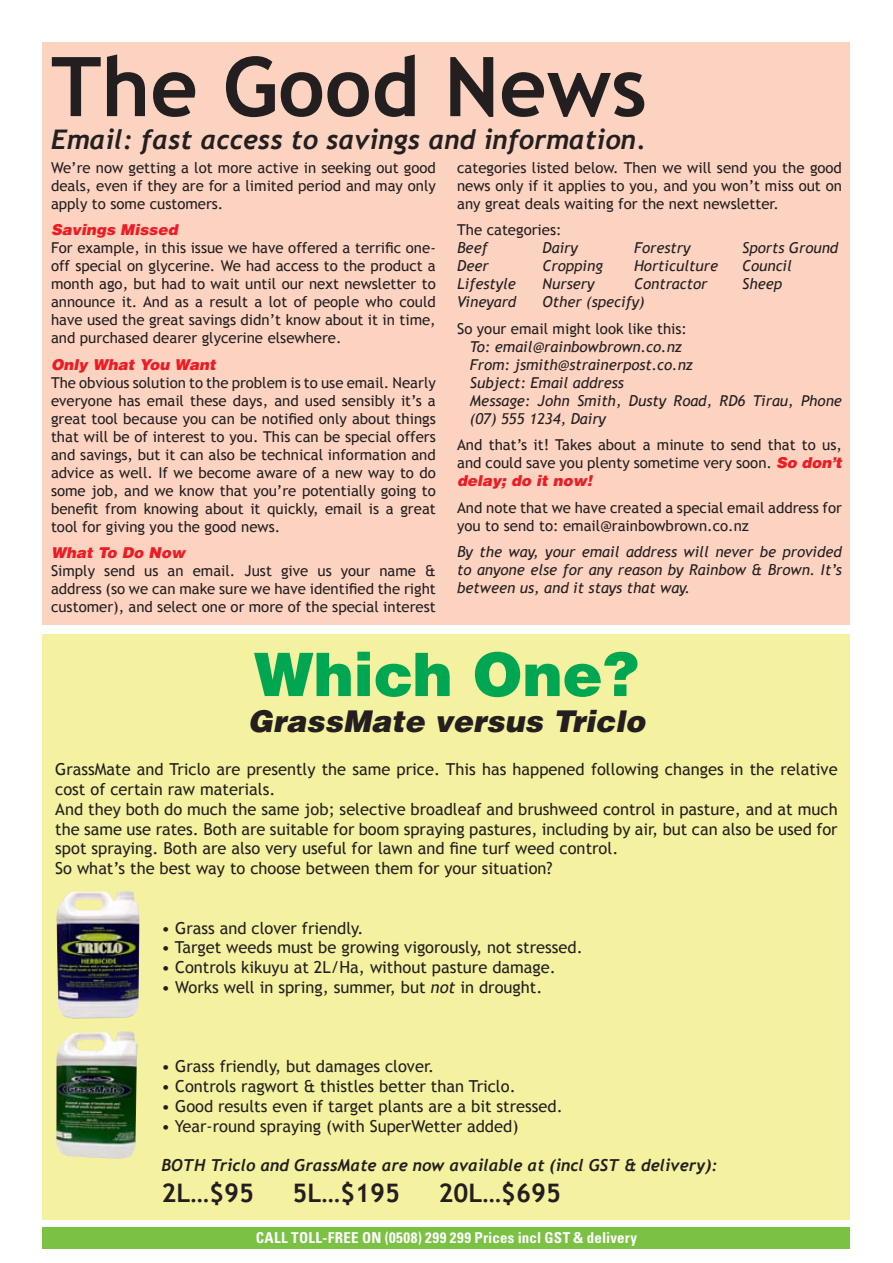
<style>
.page{position:relative;width:893px;height:1263px;background:#fff}
.page>*{position:absolute;margin:0;border:0;box-sizing:border-box;transform-origin:0 0}
.t1{font:700 82.5px "Trebuchet MS";color:#231f20}
.t2{font:900 60px "Helvetica";color:#00a651}
.t3{font:italic 900 30px "Helvetica";color:#231f20}
.t4{font:italic 700 27px "Trebuchet";color:#231f20}
.t5{font:700 25.5px "Trebuchet MS";color:#231f20}
.t6{font:16.5px/19.8px "Trebuchet MS";color:#231f20}
.t7{font:italic 700 16.5px "Trebuchet";color:#231f20}
.t8{font:15px/18px "Trebuchet MS";color:#231f20;text-align:justify}
.t9{font:italic 15px/18px "Trebuchet MS";color:#231f20}
.t10{font:italic 900 15px "Helvetica";color:#ed1c24}
.t11{font:700 condensed 15px "Univers";letter-spacing:.015em;color:#fff}
.s1{font-family:"Helvetica";font-weight:900;font-style:italic;color:#ed1c24}
.s2{font-style:italic}
</style>
<div class="page">
<div style="left:43px;top:43px;width:807px;height:582px;background:#fcd3c1"></div>
<div style="left:43px;top:1227px;width:807px;height:22px;background:#7bc143"></div>
<div style="left:43px;top:634px;width:807px;height:586px;background:#f4f1a0"></div>
<img style="left:56px;top:891px;width:83px;height:127px">
<img style="left:56px;top:1031px;width:82px;height:128px">
<h1 class="t1" style="left:51px;top:35px;width:597px">The Good News</h1>
<h3 class="t4" style="left:51px;top:123px;width:596px">Email: fast access to savings and information.</h3>
<p class="t8" style="left:51px;top:159px;width:386px">We’re now getting a lot more active in seeking out good deals, even if they are for a limited period and may only apply to some customers.</p>
<p class="t10" style="left:51px;top:220px;width:128px">Savings Missed</p>
<p class="t8" style="left:51px;top:239px;width:386px">For example, in this issue we have offered a terrific one&shy;off special on glycerine. We had access to the product a month ago, but had to wait until our next newsletter to announce it. And as a result a lot of people who could have used the great savings didn’t know about it in time, and purchased dearer glycerine elsewhere.</p>
<p class="t10" style="left:51px;top:354px;width:166px">Only What You Want</p>
<p class="t8" style="left:51px;top:374px;width:386px">The obvious solution to the problem is to use email. Nearly everyone has email these days, and used sensibly it’s a great tool because you can be notified only about things that will be of interest to you. This can be special offers and savings, but it can also be technical information and advice as well. If we become aware of a new way to do some job, and we know that you’re potentially going to benefit from knowing about it quickly, email is a great tool for giving you the good news.</p>
<p class="t10" style="left:51px;top:543px;width:136px">What To Do Now</p>
<p class="t8" style="left:51px;top:562px;width:386px">Simply send us an email. Just give us your name &amp; address (so we can make sure we have identified the right customer), and select one or more of the special interest</p>
<p class="t8" style="left:457px;top:159px;width:386px">categories listed below. Then we will send you the good news only if it applies to you, and you won’t miss out on any great deals waiting for the next newsletter.</p>
<p class="t8" style="left:457px;top:221px;width:106px">The categories:</p>
<p class="t9" style="left:457px;top:239px;width:32px">Beef</p>
<p class="t9" style="left:543px;top:239px;width:37px">Dairy</p>
<p class="t9" style="left:634px;top:239px;width:58px">Forestry</p>
<p class="t9" style="left:742px;top:239px;width:98px">Sports Ground</p>
<p class="t9" style="left:457px;top:257px;width:33px">Deer</p>
<p class="t9" style="left:543px;top:257px;width:62px">Cropping</p>
<p class="t9" style="left:634px;top:257px;width:86px">Horticulture</p>
<p class="t9" style="left:742px;top:257px;width:51px">Council</p>
<p class="t9" style="left:457px;top:275px;width:60px">Lifestyle</p>
<p class="t9" style="left:543px;top:275px;width:53px">Nursery</p>
<p class="t9" style="left:634px;top:275px;width:75px">Contractor</p>
<p class="t9" style="left:742px;top:275px;width:42px">Sheep</p>
<p class="t9" style="left:457px;top:293px;width:61px">Vineyard</p>
<p class="t9" style="left:543px;top:293px;width:104px">Other (specify)</p>
<p class="t8" style="left:457px;top:320px;width:231px">So your email might look like this:</p>
<p class="t9" style="left:470px;top:337px;width:374px">To: email@rainbowbrown.co.nz<br>From: jsmith@strainerpost.co.nz<br>Subject: Email address<br>Message: John Smith, Dusty Road, RD6 Tirau, Phone (07) 555 1234, Dairy</p>
<p class="t8" style="left:457px;top:436px;width:386px">And that’s it! Takes about a minute to send that to us, and could save you plenty sometime very soon. <span class="s1">So don’t</span></p>
<p class="t10" style="left:457px;top:471px;width:136px">delay; do it now!</p>
<p class="t8" style="left:457px;top:499px;width:386px">And note that we have created a special email address for you to send to: email@rainbowbrown.co.nz</p>
<p class="t9" style="left:457px;top:543px;width:386px;text-align:justify">By the way, your email address will never be provided to anyone else for any reason by Rainbow &amp; Brown. It’s between us, and it stays that way.</p>
<h2 class="t2" style="left:254px;top:635px;width:387px">Which One?</h2>
<h3 class="t3" style="left:248px;top:702px;width:399px">GrassMate versus Triclo</h3>
<p class="t6" style="left:55px;top:760px;width:784px">GrassMate and Triclo are presently the same price. This has happened following changes in the relative cost of certain raw materials.<br>And they both do much the same job; selective broadleaf and brushweed control in pasture, and at much the same use rates. Both are suitable for boom spraying pastures, including by air, but can also be used for spot spraying. Both are also very useful for lawn and fine turf weed control.<br>So what’s the best way to choose between them for your situation?</p>
<p class="t6" style="left:162px;top:918px;width:203px">• Grass and clover friendly.</p>
<p class="t6" style="left:162px;top:938px;width:423px">• Target weeds must be growing vigorously, not stressed.</p>
<p class="t6" style="left:162px;top:958px;width:396px">• Controls kikuyu at 2L/Ha, without pasture damage.</p>
<p class="t6" style="left:162px;top:977px;width:382px">• Works well in spring, summer, but <span class="s2">not</span> in drought.</p>
<p class="t6" style="left:162px;top:1057px;width:274px">• Grass friendly, but damages clover.</p>
<p class="t6" style="left:162px;top:1076px;width:356px">• Controls ragwort &amp; thistles better than Triclo.</p>
<p class="t6" style="left:162px;top:1096px;width:403px">• Good results even if target plants are a bit stressed.</p>
<p class="t6" style="left:162px;top:1116px;width:358px">• Year-round spraying (with SuperWetter added)</p>
<p class="t7" style="left:162px;top:1156px;width:557px">BOTH Triclo and GrassMate are now available at (incl GST &amp; delivery):</p>
<h3 class="t5" style="left:162px;top:1177px;width:94px">2L…$95</h3>
<h3 class="t5" style="left:293px;top:1177px;width:109px">5L…$195</h3>
<h3 class="t5" style="left:438px;top:1177px;width:124px">20L…$695</h3>
<p class="t11" style="left:256px;top:1229px;width:383px">CALL TOLL-FREE ON (0508) 299 299 Prices incl GST &amp; delivery</p>
</div>
